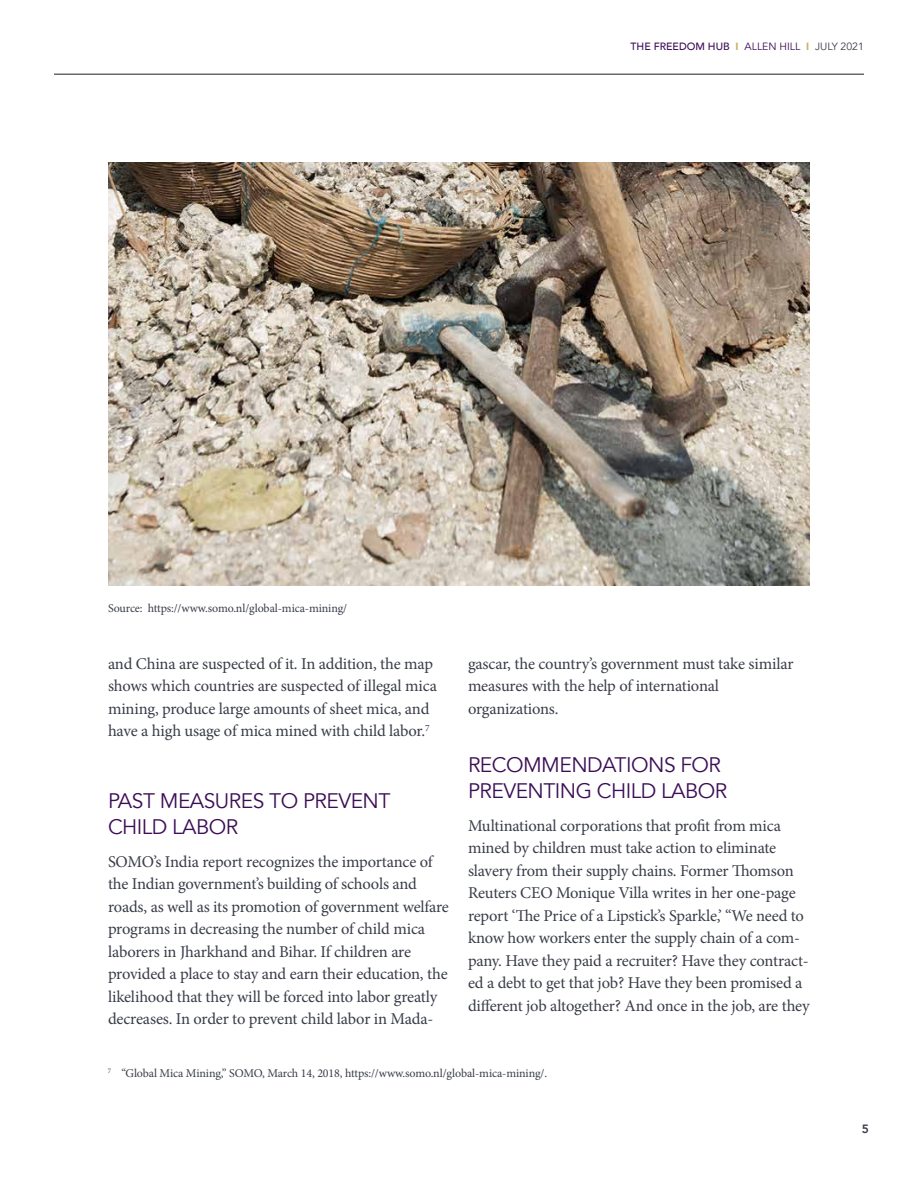
<style>
.page{position:relative;width:918px;height:1188px;background:#fff}
.page>*{position:absolute;margin:0;border:0;box-sizing:border-box;transform-origin:0 0}
.mica_subhead_2{font:21px/25.2px "Avenir";letter-spacing:-.025em;color:#3c0e55}
.body_text_sarah{font:16.5px/22.5px "Minion Pro";letter-spacing:-.015em;color:#393d48}
.body_text_sarah-2{font:12px "Minion Pro";letter-spacing:-.01em;color:#393d48}
.t1{font:800 12px "Avenir";color:#393d48}
.t2{font:500 10.5px "Avenir";color:#3c0e55}
.s1{font-weight:900;color:#c8b462}
.s2{font-weight:400}
.s3{font-weight:400;color:#393d48}
</style>
<div class="page">
<hr style="left:54px;top:74px;width:810px;height:1px;background:#231f20">
<img style="left:108px;top:162px;width:702px;height:423px">
<p class="t2" style="left:631px;top:38px;width:235px">THE FREEDOM HUB <span class="s1">I</span> <span class="s2">ALLEN HILL</span> <span class="s1">I</span> <span class="s3">JULY 2021</span></p>
<p class="body_text_sarah-2" style="left:108px;top:600px;width:241px">Source: https://www.somo.nl/global-mica-mining/</p>
<p class="body_text_sarah" style="left:108px;top:653px;width:330px">and China are suspected of it. In addition, the map shows which countries are suspected of illegal mica mining, produce large amounts of sheet mica, and have a high usage of mica mined with child labor.<sup>7</sup></p>
<p class="mica_subhead_2" style="left:108px;top:789px;width:284px">PAST MEASURES TO PREVENT<br>CHILD LABOR</p>
<p class="body_text_sarah" style="left:108px;top:851px;width:342px">SOMO’s India report recognizes the importance of the Indian government’s building of schools and roads, as well as its promotion of government welfare programs in decreasing the number of child mica laborers in Jharkhand and Bihar. If children are provided a place to stay and earn their education, the likelihood that they will be forced into labor greatly decreases. In order to prevent child labor in Mada-</p>
<p class="body_text_sarah" style="left:468px;top:653px;width:327px">gascar, the country’s government must take similar measures with the help of international organizations.</p>
<p class="mica_subhead_2" style="left:468px;top:753px;width:261px">RECOMMENDATIONS FOR<br>PREVENTING CHILD LABOR</p>
<p class="body_text_sarah" style="left:468px;top:815px;width:343px">Multinational corporations that profit from mica mined by children must take action to eliminate slavery from their supply chains. Former Thomson Reuters CEO Monique Villa writes in her one-page report ‘The Price of a Lipstick’s Sparkle,’ “We need to know how workers enter the supply chain of a com&shy;pany. Have they paid a recruiter? Have they contract&shy;ed a debt to get that job? Have they been promised a different job altogether? And once in the job, are they</p>
<p class="body_text_sarah-2" style="left:108px;top:1065px;width:441px"><sup>7</sup> “Global Mica Mining,” SOMO, March 14, 2018, https://www.somo.nl/global-mica-mining/.</p>
<p class="t1" style="left:862px;top:1120px;width:9px">5</p>
</div>
